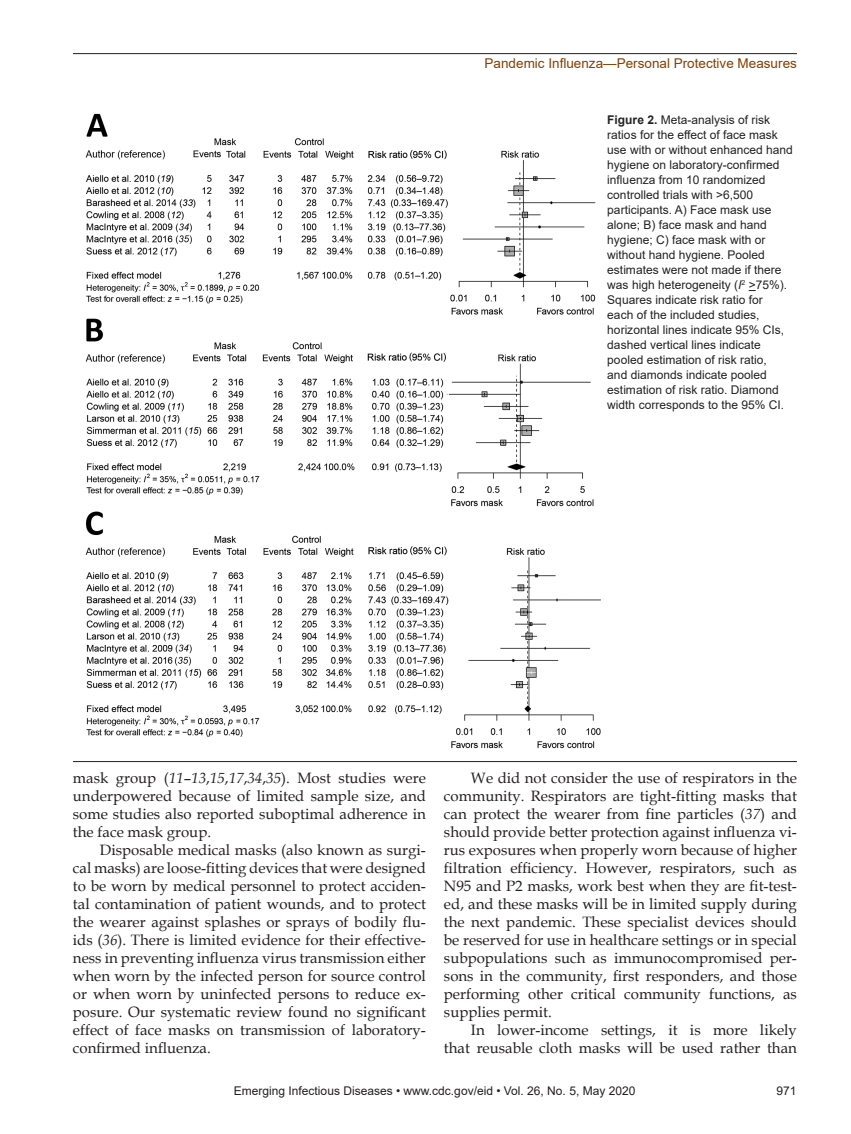
<style>
.page{position:relative;width:851px;height:1134px;background:#fff}
.page>*{position:absolute;margin:0;border:0;box-sizing:border-box;transform-origin:0 0}
.Body_Text{font:15px/18px "Book Antiqua";color:#231f20;text-align:justify}
.BodyText2{font:15px/18px "Book Antiqua";color:#231f20;text-align:justify}
.Running_Head{font:13.5px "Arial";color:#854004}
.Figure_Legend{font:12px/15px "Arial";color:#222}
.t1{font:12px "Arial";color:#231f20}
.s1{font-weight:700}
.s2{font-style:italic}
</style>
<div class="page">
<hr style="left:73px;top:53px;width:723px;height:1px;background:#231f20">
<img style="left:85px;top:113px;width:516px;height:636px">
<hr style="left:73px;top:761px;width:723px;height:1px;background:#231f20">
<p class="Running_Head" style="left:484px;top:54px;width:314px">Pandemic Influenza—Personal Protective Measures</p>
<p class="Figure_Legend" style="left:607px;top:113px;width:187px"><span class="s1">Figure 2.</span> Meta-analysis of risk ratios for the effect of face mask use with or without enhanced hand hygiene on laboratory-confirmed influenza from 10 randomized controlled trials with &gt;6,500 participants. A) Face mask use alone; B) face mask and hand hygiene; C) face mask with or without hand hygiene. Pooled estimates were not made if there was high heterogeneity (<span class="s2">I</span><sup>2</sup> &gt;75%).<br>Squares indicate risk ratio for<br>each of the included studies, horizontal lines indicate 95% CIs, dashed vertical lines indicate pooled estimation of risk ratio,<br>and diamonds indicate pooled estimation of risk ratio. Diamond width corresponds to the 95% CI.</p>
<p class="BodyText2" style="left:73px;top:769px;width:354px">mask group (<span class="s2">11</span>–<span class="s2">13</span>,<span class="s2">15</span>,<span class="s2">17</span>,<span class="s2">34</span>,<span class="s2">35</span>). Most studies were underpowered because of limited sample size, and some studies also reported suboptimal adherence in the face mask group.</p>
<p class="Body_Text" style="left:73px;top:841px;width:354px;text-indent:27px">Disposable medical masks (also known as surgi&shy;cal masks) are loose-fitting devices that were designed to be worn by medical personnel to protect acciden&shy;tal contamination of patient wounds, and to protect the wearer against splashes or sprays of bodily flu&shy;ids (<span class="s2">36</span>). There is limited evidence for their effective&shy;ness in preventing influenza virus transmission either when worn by the infected person for source control or when worn by uninfected persons to reduce ex&shy;posure. Our systematic review found no significant effect of face masks on transmission of laboratory&shy;confirmed influenza.</p>
<p class="Body_Text" style="left:444px;top:769px;width:354px;text-indent:27px">We did not consider the use of respirators in the community. Respirators are tight-fitting masks that can protect the wearer from fine particles (<span class="s2">37</span>) and should provide better protection against influenza vi&shy;rus exposures when properly worn because of higher filtration efficiency. However, respirators, such as N95 and P2 masks, work best when they are fit-test&shy;ed, and these masks will be in limited supply during the next pandemic. These specialist devices should be reserved for use in healthcare settings or in special subpopulations such as immunocompromised per&shy;sons in the community, first responders, and those performing other critical community functions, as supplies permit.</p>
<p class="Body_Text" style="left:444px;top:1021px;width:354px;text-align:right">In lower-income settings, it is more likely that reusable cloth masks will be used rather than</p>
<p class="t1" style="left:234px;top:1083px;width:403px">Emerging Infectious Diseases • www.cdc.gov/eid • Vol. 26, No. 5, May 2020</p>
<p class="t1" style="left:776px;top:1083px;width:22px">971</p>
</div>
